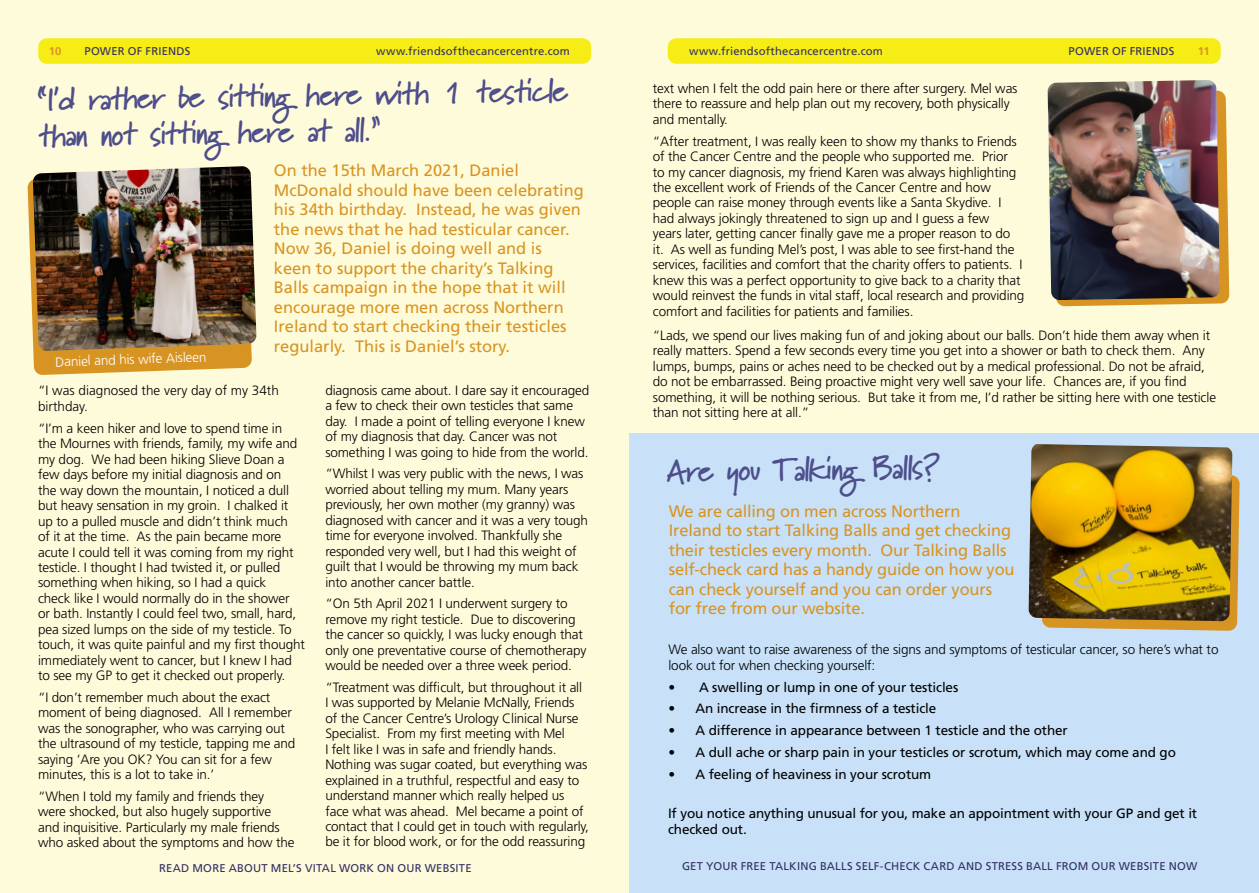
<style>
.page{position:relative;width:1259px;height:893px;background:#fefbda}
.page>*{position:absolute;margin:0;border:0;box-sizing:border-box;transform-origin:0 0}
.t1{font:30.75px/36px "Lipstick Script SSK Bold";color:#4d4e8b}
.t2{font:16.5px/19.5px "Frutiger LT Std";color:#d89423}
.t3{font:300 13.5px/15.5px "Frutiger LT Std";letter-spacing:-.01em;color:#000}
.t4{font:13.5px/15.5px "Frutiger LT Std";letter-spacing:-.01em;color:#000}
.t5{font:300 13.5px "Frutiger LT Std";color:#fff}
.t6{font:11.25px "Frutiger LT Std";letter-spacing:.015em;color:#342e65}
.t7{font:700 11.25px "Frutiger LT Std";color:#d89423}
</style>
<div class="page">
<div style="left:629px;top:434px;width:630px;height:459px;background:#c8e1f8"></div>
<svg style="left:27px;top:179px;width:225px;height:196px;fill:#d89423"></svg>
<img style="left:33px;top:166px;width:223px;height:185px">
<svg style="left:1056px;top:91px;width:173px;height:215px;background:#dfa745"></svg>
<svg style="left:1042px;top:475px;width:197px;height:156px;background:#d5a147"></svg>
<img style="left:1047px;top:80px;width:173px;height:220px">
<img style="left:1028px;top:444px;width:204px;height:177px">
<div style="left:38px;top:38px;width:553px;height:26px;background:#f5ed15;border-radius:9px"></div>
<div style="left:668px;top:38px;width:552px;height:26px;background:#f5ed15;border-radius:9px"></div>
<p class="t7" style="left:49px;top:44px;width:14px">10</p>
<p class="t6" style="left:84px;top:44px;width:107px">POWER OF FRIENDS</p>
<p class="t6" style="left:376px;top:44px;width:195px">www.friendsofthecancercentre.com</p>
<p class="t6" style="left:689px;top:45px;width:195px">www.friendsofthecancercentre.com</p>
<p class="t6" style="left:1068px;top:45px;width:107px">POWER OF FRIENDS</p>
<p class="t7" style="left:1197px;top:44px;width:14px">11</p>
<h1 class="t1" style="left:38px;top:81px;width:531px;rotate:-1deg">“I’d rather be sitting here with 1 testicle than not sitting here at all.”</h1>
<p class="t2" style="left:274px;top:161px;width:311px">On the 15th March 2021, Daniel McDonald should have been celebrating his 34th birthday. Instead, he was given the news that he had testicular cancer.<br>Now 36, Daniel is doing well and is<br>keen to support the charity’s Talking Balls campaign in the hope that it will encourage more men across Northern Ireland to start checking their testicles regularly. This is Daniel’s story.</p>
<p class="t3" style="left:38px;top:382px;width:242px;line-height:16.2px">“I was diagnosed the very day of my 34th birthday.</p>
<p class="t3" style="left:38px;top:421px;width:268px">“I’m a keen hiker and love to spend time in<br>the Mournes with friends, family, my wife and my dog. We had been hiking Slieve Doan a few days before my initial diagnosis and on<br>the way down the mountain, I noticed a dull but heavy sensation in my groin. I chalked it up to a pulled muscle and didn’t think much<br>of it at the time. As the pain became more acute I could tell it was coming from my right testicle. I thought I had twisted it, or pulled something when hiking, so I had a quick<br>check like I would normally do in the shower<br>or bath. Instantly I could feel two, small, hard, pea sized lumps on the side of my testicle. To touch, it was quite painful and my first thought immediately went to cancer, but I knew I had to see my GP to get it checked out properly.</p>
<p class="t3" style="left:38px;top:690px;width:259px">“I don’t remember much about the exact moment of being diagnosed. All I remember was the sonographer, who was carrying out the ultrasound of my testicle, tapping me and saying ‘Are you OK? You can sit for a few minutes, this is a lot to take in.’</p>
<p class="t3" style="left:38px;top:789px;width:258px">“When I told my family and friends they were shocked, but also hugely supportive and inquisitive. Particularly my male friends who asked about the symptoms and how the</p>
<p class="t5" style="left:55px;top:354px;width:153px;rotate:-2deg">Daniel and his wife Aisleen</p>
<p class="t3" style="left:325px;top:383px;width:265px">diagnosis came about. I dare say it encouraged a few to check their own testicles that same day. I made a point of telling everyone I knew of my diagnosis that day. Cancer was not something I was going to hide from the world.</p>
<p class="t3" style="left:325px;top:466px;width:264px">“Whilst I was very public with the news, I was worried about telling my mum. Many years previously, her own mother (my granny) was diagnosed with cancer and it was a very tough time for everyone involved. Thankfully she responded very well, but I had this weight of guilt that I would be throwing my mum back into another cancer battle.</p>
<p class="t3" style="left:325px;top:596px;width:262px">“On 5th April 2021 I underwent surgery to remove my right testicle. Due to discovering the cancer so quickly, I was lucky enough that only one preventative course of chemotherapy would be needed over a three week period.</p>
<p class="t3" style="left:325px;top:680px;width:265px">“Treatment was difficult, but throughout it all<br>I was supported by Melanie McNally, Friends of the Cancer Centre’s Urology Clinical Nurse Specialist. From my first meeting with Mel<br>I felt like I was in safe and friendly hands.<br>Nothing was sugar coated, but everything was explained in a truthful, respectful and easy to understand manner which really helped us face what was ahead. Mel became a point of contact that I could get in touch with regularly, be it for blood work, or for the odd reassuring</p>
<p class="t3" style="left:653px;top:81px;width:366px">text when I felt the odd pain here or there after surgery. Mel was there to reassure and help plan out my recovery, both physically and mentally.</p>
<p class="t3" style="left:653px;top:134px;width:373px">“After treatment, I was really keen to show my thanks to Friends of the Cancer Centre and the people who supported me. Prior<br>to my cancer diagnosis, my friend Karen was always highlighting the excellent work of Friends of the Cancer Centre and how people can raise money through events like a Santa Skydive. I had always jokingly threatened to sign up and I guess a few<br>years later, getting cancer finally gave me a proper reason to do it. As well as funding Mel’s post, I was able to see first-hand the services, facilities and comfort that the charity offers to patients. I knew this was a perfect opportunity to give back to a charity that would reinvest the funds in vital staff, local research and providing comfort and facilities for patients and families.</p>
<p class="t3" style="left:653px;top:328px;width:565px">“Lads, we spend our lives making fun of and joking about our balls. Don’t hide them away when it really matters. Spend a few seconds every time you get into a shower or bath to check them. Any lumps, bumps, pains or aches need to be checked out by a medical professional. Do not be afraid, do not be embarrassed. Being proactive might very well save your life. Chances are, if you find something, it will be nothing serious. But take it from me, I’d rather be sitting here with one testicle than not sitting here at all.”</p>
<h1 class="t1" style="left:667px;top:453px;width:275px;rotate:-1deg">Are you Talking Balls?</h1>
<p class="t2" style="left:669px;top:501px;width:347px">We are calling on men across Northern Ireland to start Talking Balls and get checking their testicles every month. Our Talking Balls self-check card has a handy guide on how you can check yourself and you can order yours for free from our website.</p>
<p class="t3" style="left:668px;top:642px;width:551px">We also want to raise awareness of the signs and symptoms of testicular cancer, so here’s what to look out for when checking yourself:</p>
<p class="t4" style="left:668px;top:679px;width:291px">• A swelling or lump in one of your testicles</p>
<p class="t4" style="left:668px;top:701px;width:269px">• An increase in the firmness of a testicle</p>
<p class="t4" style="left:668px;top:723px;width:401px">• A difference in appearance between 1 testicle and the other</p>
<p class="t4" style="left:668px;top:745px;width:509px">• A dull ache or sharp pain in your testicles or scrotum, which may come and go</p>
<p class="t4" style="left:668px;top:766px;width:264px">• A feeling of heaviness in your scrotum</p>
<p class="t4" style="left:668px;top:806px;width:531px">If you notice anything unusual for you, make an appointment with your GP and get it checked out.</p>
<p class="t6" style="left:159px;top:861px;width:314px">READ MORE ABOUT MEL’S VITAL WORK ON OUR WEBSITE</p>
<p class="t6" style="left:682px;top:860px;width:517px">GET YOUR FREE TALKING BALLS SELF-CHECK CARD AND STRESS BALL FROM OUR WEBSITE NOW</p>
</div>
